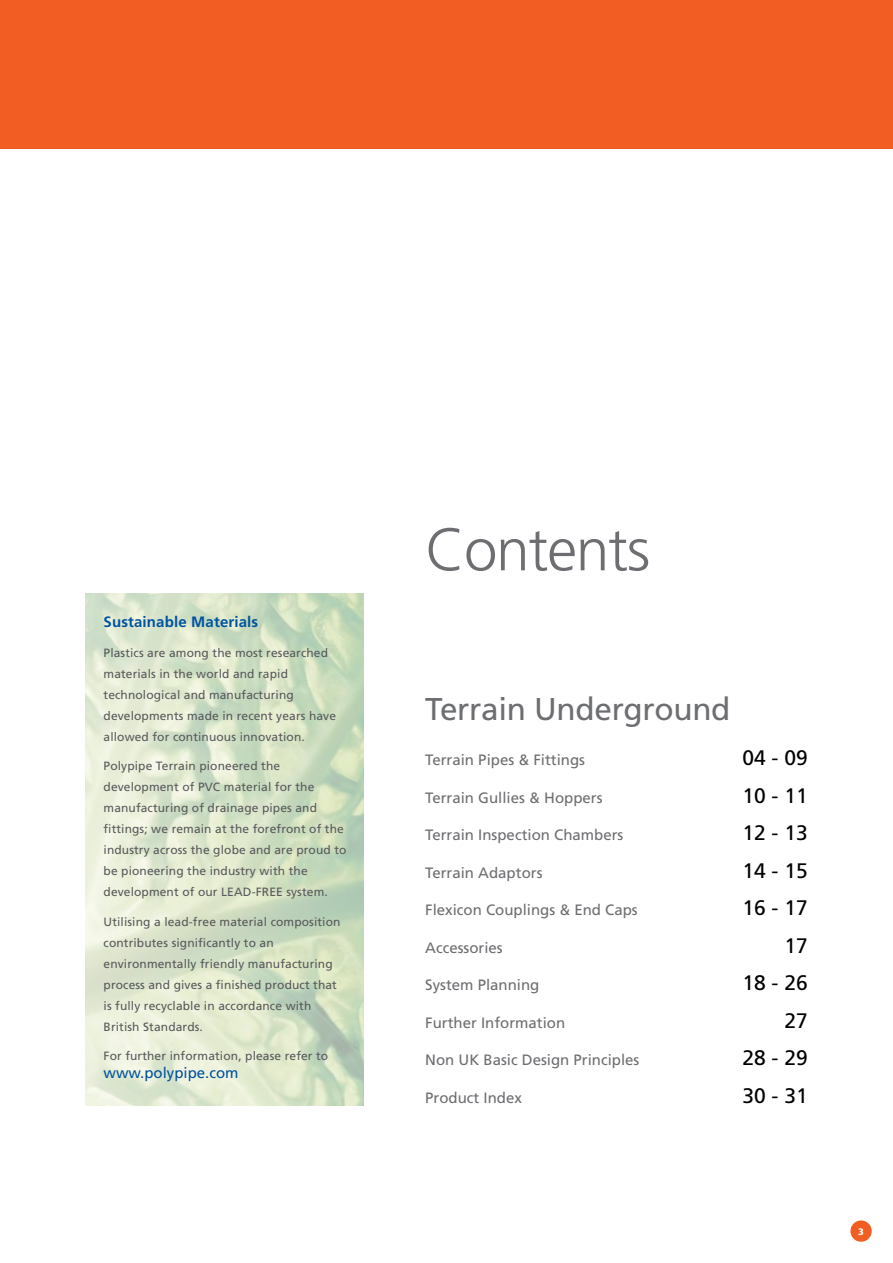
<style>
.page{position:relative;width:893px;height:1263px;background:#fff}
.page>*{position:absolute;margin:0;border:0;box-sizing:border-box;transform-origin:0 0}
.t1{font:300 60px "Frutiger LT";letter-spacing:-.02em;color:#6d6e71}
.t2{font:31.5px "Frutiger LT";letter-spacing:-.01em;color:#6d6e71}
.t3{font:21px "Frutiger LT";color:#000}
.t4{font:15px "Frutiger LT";color:#6d6e71}
.t5{font:700 15px "Frutiger LT";letter-spacing:.01em;color:#00539f}
.t6{font:15px "Frutiger LT";color:#00519b}
.t7{font:12px/21px "Frutiger LT";letter-spacing:.01em;color:#58595b}
.t8{font:900 9.3px "Frutiger LT";color:#fff}
</style>
<div class="page">
<div style="left:0;top:0;width:893px;height:149px;background:#f15d22"></div>
<div style="left:850px;top:1220px;width:22px;height:22px;background:#f15d22;border-radius:50%"></div>
<img style="left:85px;top:594px;width:279px;height:512px">
<p class="t5" style="left:104px;top:613px;width:156px">Sustainable Materials</p>
<p class="t7" style="left:104px;top:642px;width:234px">Plastics are among the most researched materials in the world and rapid technological and manufacturing developments made in recent years have allowed for continuous innovation.</p>
<p class="t7" style="left:104px;top:756px;width:244px">Polypipe Terrain pioneered the development of PVC material for the manufacturing of drainage pipes and fittings; we remain at the forefront of the industry across the globe and are proud to be pioneering the industry with the development of our LEAD-FREE system.</p>
<p class="t7" style="left:104px;top:911px;width:238px">Utilising a lead-free material composition contributes significantly to an environmentally friendly manufacturing process and gives a finished product that is fully recyclable in accordance with British Standards.</p>
<p class="t7" style="left:104px;top:1046px;width:226px">For further information, please refer to</p>
<p class="t6" style="left:104px;top:1064px;width:137px">www.polypipe.com</p>
<h1 class="t1" style="left:425px;top:515px;width:226px">Contents</h1>
<h2 class="t2" style="left:425px;top:691px;width:307px">Terrain Underground</h2>
<p class="t4" style="left:425px;top:751px;width:161px">Terrain Pipes &amp; Fittings</p>
<h3 class="t3" style="left:742px;top:746px;width:67px">04 - 09</h3>
<p class="t4" style="left:425px;top:789px;width:179px">Terrain Gullies &amp; Hoppers</p>
<h3 class="t3" style="left:742px;top:783px;width:67px">10 - 11</h3>
<p class="t4" style="left:425px;top:826px;width:200px">Terrain Inspection Chambers</p>
<h3 class="t3" style="left:742px;top:821px;width:67px">12 - 13</h3>
<p class="t4" style="left:425px;top:864px;width:119px">Terrain Adaptors</p>
<h3 class="t3" style="left:742px;top:858px;width:67px">14 - 15</h3>
<p class="t4" style="left:425px;top:901px;width:214px">Flexicon Couplings &amp; End Caps</p>
<h3 class="t3" style="left:742px;top:896px;width:67px">16 - 17</h3>
<p class="t4" style="left:425px;top:939px;width:79px">Accessories</p>
<h3 class="t3" style="left:784px;top:933px;width:25px">17</h3>
<p class="t4" style="left:425px;top:976px;width:116px">System Planning</p>
<h3 class="t3" style="left:742px;top:971px;width:67px">18 - 26</h3>
<p class="t4" style="left:425px;top:1014px;width:142px">Further Information</p>
<h3 class="t3" style="left:784px;top:1008px;width:25px">27</h3>
<p class="t4" style="left:425px;top:1051px;width:216px">Non UK Basic Design Principles</p>
<h3 class="t3" style="left:742px;top:1046px;width:67px">28 - 29</h3>
<p class="t4" style="left:425px;top:1089px;width:98px">Product Index</p>
<h3 class="t3" style="left:742px;top:1083px;width:67px">30 - 31</h3>
<p class="t8" style="left:858px;top:1226px;width:7px">3</p>
</div>
